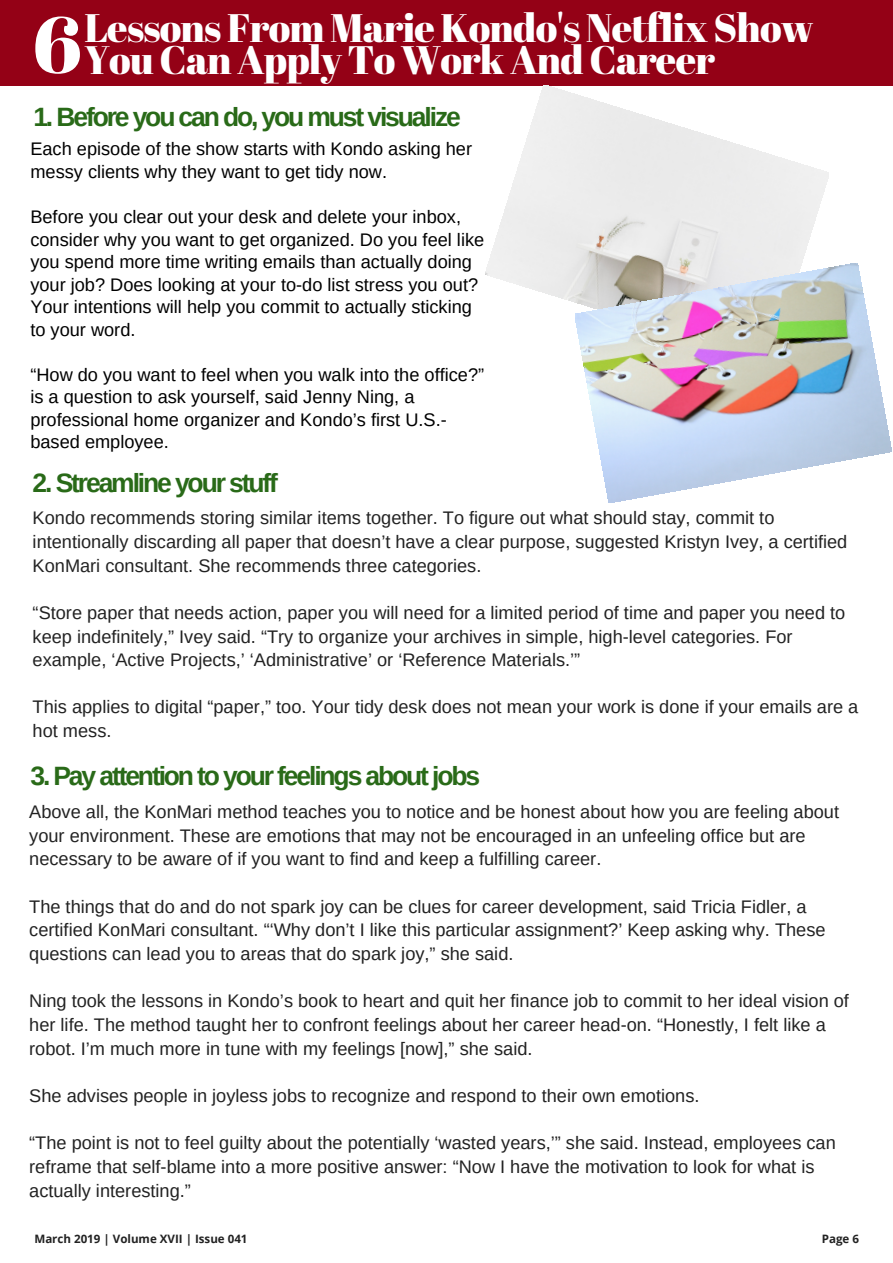
<style>
.page{position:relative;width:893px;height:1263px;background:#fff}
.page>*{position:absolute;margin:0;border:0;box-sizing:border-box;transform-origin:0 0}
.t1{font:79.5px "Abril Fatface";color:#fff}
.t2{font:39.75px/31.5px "Abril Fatface";letter-spacing:-.02em;color:#fff}
.t3{font:700 26.55px "Arimo";letter-spacing:-.08em;color:#296a18}
.t4{font:18.15px/23.7px "Arimo";color:#222}
.t5{font:18.15px/22.5px "Arimo";color:#000}
.t6{font:700 11.55px "Open Sans";color:#222}
</style>
<div class="page">
<div style="left:0;top:0;width:893px;height:86px;background:#940116"></div>
<img style="left:485px;top:85px;width:344px;height:218px">
<img style="left:575px;top:263px;width:317px;height:240px">
<h2 class="t2" style="left:84px;top:11px;width:731px">Lessons From Marie Kondo's Netflix Show<br>You Can Apply To Work And Career</h2>
<h1 class="t1" style="left:33px;top:-11px;width:50px">6</h1>
<h3 class="t3" style="left:33px;top:102px;width:429px">1. Before you can do, you must visualize</h3>
<p class="t5" style="left:30px;top:138px;width:443px">Each episode of the show starts with Kondo asking her messy clients why they want to get tidy now.</p>
<p class="t5" style="left:30px;top:205px;width:455px">Before you clear out your desk and delete your inbox, consider why you want to get organized. Do you feel like you spend more time writing emails than actually doing your job? Does looking at your to-do list stress you out?<br>Your intentions will help you commit to actually sticking to your word.</p>
<p class="t5" style="left:30px;top:363px;width:455px">“How do you want to feel when you walk into the office?” is a question to ask yourself, said Jenny Ning, a professional home organizer and Kondo’s first U.S.- based employee.</p>
<h3 class="t3" style="left:33px;top:468px;width:247px">2. Streamline your stuff</h3>
<p class="t4" style="left:33px;top:506px;width:816px">Kondo recommends storing similar items together. To figure out what should stay, commit to intentionally discarding all paper that doesn’t have a clear purpose, suggested Kristyn Ivey, a certified<br>KonMari consultant. She recommends three categories.</p>
<p class="t4" style="left:33px;top:601px;width:814px">“Store paper that needs action, paper you will need for a limited period of time and paper you need to keep indefinitely,” Ivey said. “Try to organize your archives in simple, high-level categories. For example, ‘Active Projects,’ ‘Administrative’ or ‘Reference Materials.’”</p>
<p class="t4" style="left:33px;top:695px;width:827px">This applies to digital “paper,” too. Your tidy desk does not mean your work is done if your emails are a hot mess.</p>
<h3 class="t3" style="left:30px;top:761px;width:451px">3. Pay attention to your feelings about jobs</h3>
<p class="t4" style="left:29px;top:800px;width:811px">Above all, the KonMari method teaches you to notice and be honest about how you are feeling about your environment. These are emotions that may not be encouraged in an unfeeling office but are necessary to be aware of if you want to find and keep a fulfilling career.</p>
<p class="t4" style="left:29px;top:895px;width:798px">The things that do and do not spark joy can be clues for career development, said Tricia Fidler, a certified KonMari consultant. “‘Why don’t I like this particular assignment?’ Keep asking why. These questions can lead you to areas that do spark joy,” she said.</p>
<p class="t4" style="left:29px;top:989px;width:821px">Ning took the lessons in Kondo’s book to heart and quit her finance job to commit to her ideal vision of her life. The method taught her to confront feelings about her career head-on. “Honestly, I felt like a robot. I’m much more in tune with my feelings [now],” she said.</p>
<p class="t4" style="left:29px;top:1084px;width:672px">She advises people in joyless jobs to recognize and respond to their own emotions.</p>
<p class="t4" style="left:29px;top:1131px;width:808px">“The point is not to feel guilty about the potentially ‘wasted years,’” she said. Instead, employees can reframe that self-blame into a more positive answer: “Now I have the motivation to look for what is actually interesting.”</p>
<p class="t6" style="left:34px;top:1231px;width:215px">March 2019 | Volume XVII | Issue 041</p>
<p class="t6" style="left:822px;top:1231px;width:39px">Page 6</p>
</div>
